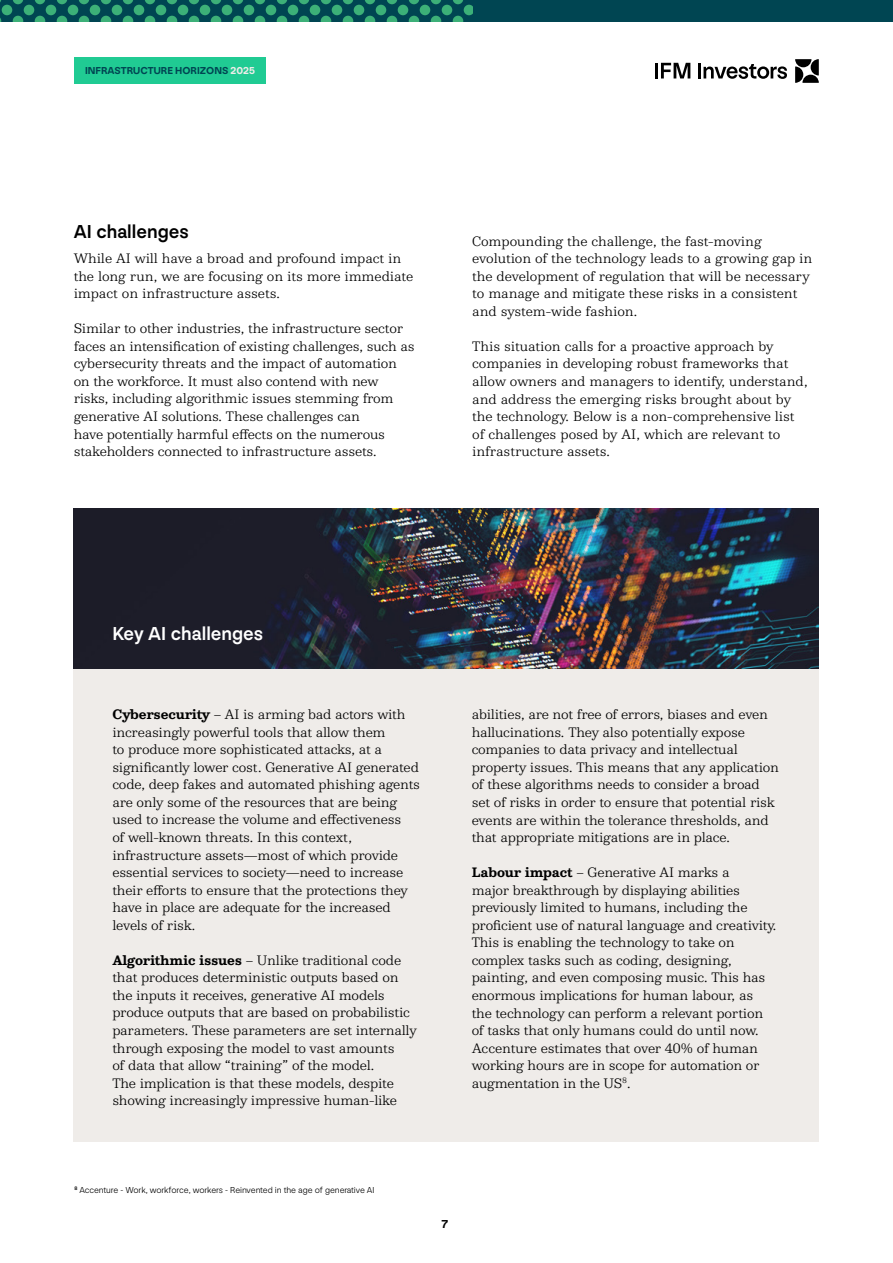
<style>
.page{position:relative;width:893px;height:1263px;background:#fff}
.page>*{position:absolute;margin:0;border:0;box-sizing:border-box;transform-origin:0 0}
.t1{font:500 19.5px "NN Nouvelle Grotesk STD";color:#fff}
.t2{font:500 19.5px "NN Nouvelle Grotesk STD";color:#000}
.t3{font:300 14.25px/17.5px "NN Colroy STD";letter-spacing:-.02em;color:#000}
.t4{font:700 12px "NN Nouvelle Grotesk STD";color:#000}
.t5{font:700 10.5px "NN Nouvelle Grotesk STD";letter-spacing:.005em;color:#004552}
.t6{font:300 9px "NN Nouvelle Grotesk STD";letter-spacing:-.01em;color:#000}
.s1{color:#efece9}
.s2{font-weight:700}
</style>
<div class="page">
<div style="left:74px;top:509px;width:745px;height:633px;background:#efece9"></div>
<img style="left:74px;top:509px;width:745px;height:160px">
<hr style="left:698px;top:63px;width:3px;height:15px;background:#000">
<svg style="left:703px;top:64px;width:84px;height:15px"></svg>
<hr style="left:655px;top:63px;width:3px;height:15px;background:#000">
<svg style="left:661px;top:63px;width:29px;height:15px"></svg>
<svg style="left:795px;top:59px;width:24px;height:24px"></svg>
<div style="left:0;top:0;width:893px;height:22px;background:#004552"></div>
<svg style="left:1px;top:0;width:471px;height:22px"></svg>
<div style="left:74px;top:57px;width:192px;height:26px;background:#20cb93"></div>
<p class="t5" style="left:85px;top:64px;width:172px">INFRASTRUCTURE HORIZONS <span class="s1">2025</span></p>
<h1 class="t2" style="left:74px;top:219px;width:116px">AI challenges</h1>
<p class="t3" style="left:74px;top:249px;width:341px">While AI will have a broad and profound impact in the long run, we are focusing on its more immediate impact on infrastructure assets.</p>
<p class="t3" style="left:74px;top:319px;width:342px">Similar to other industries, the infrastructure sector faces an intensification of existing challenges, such as cybersecurity threats and the impact of automation on the workforce. It must also contend with new risks, including algorithmic issues stemming from generative AI solutions. These challenges can<br>have potentially harmful effects on the numerous stakeholders connected to infrastructure assets.</p>
<p class="t3" style="left:472px;top:232px;width:342px">Compounding the challenge, the fast-moving evolution of the technology leads to a growing gap in the development of regulation that will be necessary to manage and mitigate these risks in a consistent and system-wide fashion.</p>
<p class="t3" style="left:472px;top:337px;width:337px">This situation calls for a proactive approach by companies in developing robust frameworks that allow owners and managers to identify, understand, and address the emerging risks brought about by the technology. Below is a non-comprehensive list of challenges posed by AI, which are relevant to infrastructure assets.</p>
<h1 class="t1" style="left:112px;top:621px;width:152px">Key AI challenges</h1>
<p class="t3" style="left:112px;top:705px;width:309px"><span class="s2">Cybersecurity</span> – AI is arming bad actors with increasingly powerful tools that allow them<br>to produce more sophisticated attacks, at a significantly lower cost. Generative AI generated code, deep fakes and automated phishing agents are only some of the resources that are being used to increase the volume and effectiveness<br>of well-known threats. In this context, infrastructure assets—most of which provide essential services to society—need to increase their efforts to ensure that the protections they have in place are adequate for the increased levels of risk.</p>
<p class="t3" style="left:112px;top:951px;width:306px"><span class="s2">Algorithmic issues</span> – Unlike traditional code that produces deterministic outputs based on the inputs it receives, generative AI models produce outputs that are based on probabilistic parameters. These parameters are set internally through exposing the model to vast amounts<br>of data that allow “training” of the model.<br>The implication is that these models, despite showing increasingly impressive human-like</p>
<p class="t3" style="left:472px;top:705px;width:309px">abilities, are not free of errors, biases and even hallucinations. They also potentially expose companies to data privacy and intellectual property issues. This means that any application of these algorithms needs to consider a broad set of risks in order to ensure that potential risk events are within the tolerance thresholds, and that appropriate mitigations are in place.</p>
<p class="t3" style="left:472px;top:863px;width:306px"><span class="s2">Labour impact</span> – Generative AI marks a<br>major breakthrough by displaying abilities previously limited to humans, including the proficient use of natural language and creativity.<br>This is enabling the technology to take on complex tasks such as coding, designing, painting, and even composing music. This has enormous implications for human labour, as the technology can perform a relevant portion of tasks that only humans could do until now.<br>Accenture estimates that over 40% of human working hours are in scope for automation or augmentation in the US<sup>8</sup>.</p>
<p class="t6" style="left:74px;top:1185px;width:301px"><sup>8</sup> Accenture - Work, workforce, workers - Reinvented in the age of generative AI</p>
<p class="t4" style="left:442px;top:1217px;width:8px">7</p>
</div>
